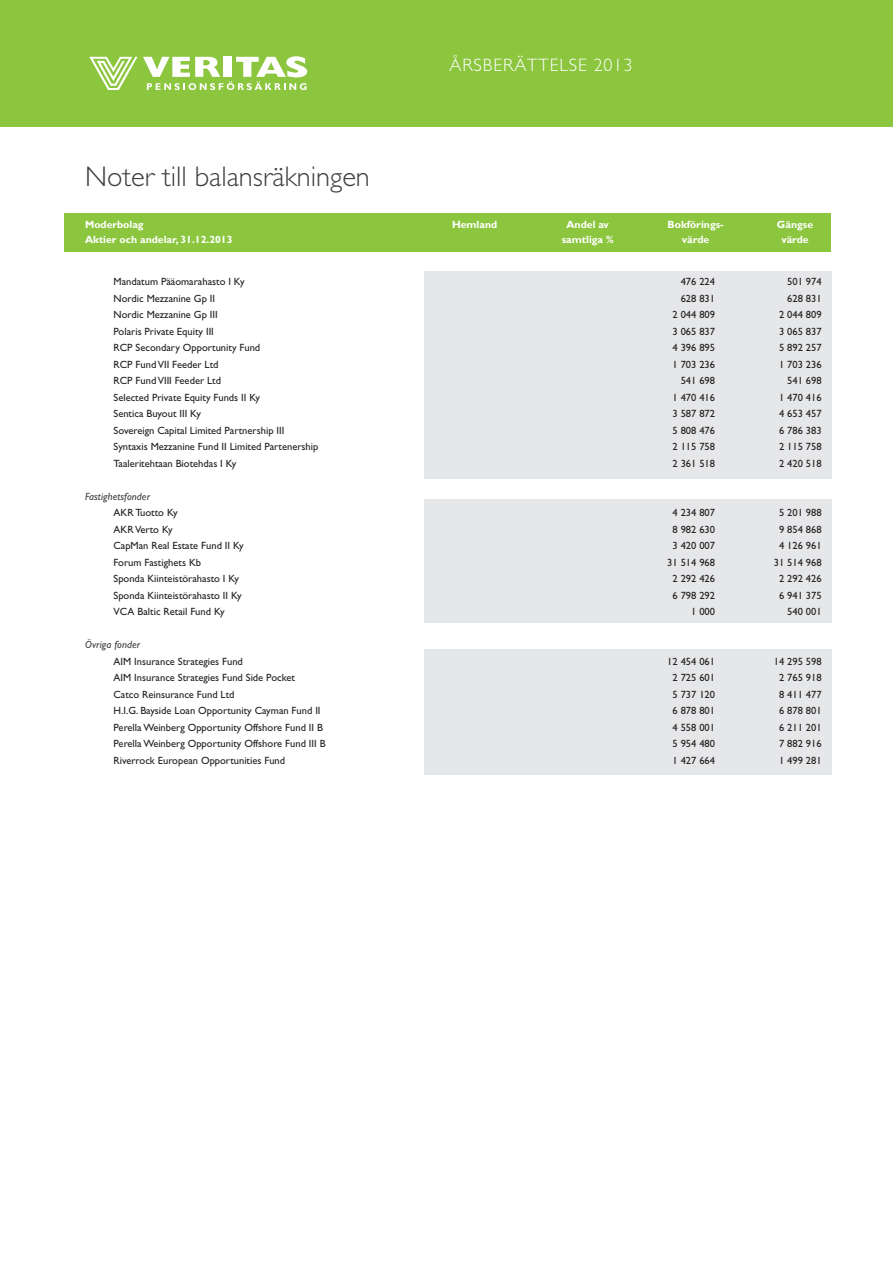
<style>
.page{position:relative;width:893px;height:1263px;background:#fff}
.page>*{position:absolute;margin:0;border:0;box-sizing:border-box;transform-origin:0 0}
.B_tilinpäätös_-_pääo{font:300 28.5px "Gill Sans";color:#3e3e3f}
.t1{font:300 18px "Gill Sans";letter-spacing:.05em;color:#fff}
.B_tilinpäätös_-_4_sa{font:10.5px "Gill Sans";color:#231f20}
.t2{font:700 10.5px/15px "Gill Sans";color:#fff;text-align:center}
.B_tilinpäätös_-_4_sa-2{font:italic 10.5px "Gill Sans";letter-spacing:.01em;color:#3e3e3f}
</style>
<div class="page">
<div style="left:64px;top:213px;width:767px;height:38px;background:#8cc63f"></div>
<div style="left:0;top:0;width:893px;height:127px;background:#8cc63f"></div>
<svg style="left:89px;top:56px;width:218px;height:34px"></svg>
<div style="left:424px;top:649px;width:407px;height:125px;background:#e6e7e9"></div>
<div style="left:424px;top:500px;width:407px;height:123px;background:#e6e7e9"></div>
<div style="left:424px;top:271px;width:407px;height:207px;background:#e6e7e9"></div>
<p class="B_tilinpäätös_-_pääo" style="left:85px;top:160px;width:286px">Noter till balansräkningen</p>
<h2 class="t1" style="left:449px;top:54px;width:184px">ÅRSBERÄTTELSE 2013</h2>
<p class="t2" style="left:85px;top:217px;width:60px">Moderbolag</p>
<p class="t2" style="left:452px;top:217px;width:47px">Hemland</p>
<p class="t2" style="left:85px;top:232px;width:149px">Aktier och andelar, 31.12.2013</p>
<p class="t2" style="left:562px;top:217px;width:53px">Andel av samtliga %</p>
<p class="t2" style="left:667px;top:217px;width:58px">Bokförings&shy;värde</p>
<p class="t2" style="left:777px;top:217px;width:38px">Gängse värde</p>
<p class="B_tilinpäätös_-_4_sa" style="left:114px;top:275px;width:133px">Mandatum Pääomarahasto I Ky</p>
<p class="B_tilinpäätös_-_4_sa" style="left:681px;top:275px;width:36px">476 224</p>
<p class="B_tilinpäätös_-_4_sa" style="left:787px;top:275px;width:36px">501 974</p>
<p class="B_tilinpäätös_-_4_sa" style="left:114px;top:292px;width:103px">Nordic Mezzanine Gp II</p>
<p class="B_tilinpäätös_-_4_sa" style="left:681px;top:292px;width:36px">628 831</p>
<p class="B_tilinpäätös_-_4_sa" style="left:787px;top:292px;width:36px">628 831</p>
<p class="B_tilinpäätös_-_4_sa" style="left:114px;top:308px;width:106px">Nordic Mezzanine Gp III</p>
<p class="B_tilinpäätös_-_4_sa" style="left:672px;top:308px;width:44px">2 044 809</p>
<p class="B_tilinpäätös_-_4_sa" style="left:779px;top:308px;width:44px">2 044 809</p>
<p class="B_tilinpäätös_-_4_sa" style="left:114px;top:325px;width:102px">Polaris Private Equity III</p>
<p class="B_tilinpäätös_-_4_sa" style="left:672px;top:325px;width:44px">3 065 837</p>
<p class="B_tilinpäätös_-_4_sa" style="left:779px;top:325px;width:44px">3 065 837</p>
<p class="B_tilinpäätös_-_4_sa" style="left:114px;top:341px;width:148px">RCP Secondary Opportunity Fund</p>
<p class="B_tilinpäätös_-_4_sa" style="left:672px;top:341px;width:44px">4 396 895</p>
<p class="B_tilinpäätös_-_4_sa" style="left:779px;top:341px;width:44px">5 892 257</p>
<p class="B_tilinpäätös_-_4_sa" style="left:114px;top:358px;width:106px">RCP Fund VII Feeder Ltd</p>
<p class="B_tilinpäätös_-_4_sa" style="left:672px;top:358px;width:44px">1 703 236</p>
<p class="B_tilinpäätös_-_4_sa" style="left:779px;top:358px;width:44px">1 703 236</p>
<p class="B_tilinpäätös_-_4_sa" style="left:114px;top:374px;width:109px">RCP Fund VIII Feeder Ltd</p>
<p class="B_tilinpäätös_-_4_sa" style="left:681px;top:374px;width:36px">541 698</p>
<p class="B_tilinpäätös_-_4_sa" style="left:787px;top:374px;width:36px">541 698</p>
<p class="B_tilinpäätös_-_4_sa" style="left:114px;top:391px;width:148px">Selected Private Equity Funds II Ky</p>
<p class="B_tilinpäätös_-_4_sa" style="left:672px;top:391px;width:44px">1 470 416</p>
<p class="B_tilinpäätös_-_4_sa" style="left:779px;top:391px;width:44px">1 470 416</p>
<p class="B_tilinpäätös_-_4_sa" style="left:114px;top:407px;width:89px">Sentica Buyout III Ky</p>
<p class="B_tilinpäätös_-_4_sa" style="left:672px;top:407px;width:44px">3 587 872</p>
<p class="B_tilinpäätös_-_4_sa" style="left:779px;top:407px;width:44px">4 653 457</p>
<p class="B_tilinpäätös_-_4_sa" style="left:114px;top:424px;width:172px">Sovereign Capital Limited Partnership III</p>
<p class="B_tilinpäätös_-_4_sa" style="left:672px;top:424px;width:44px">5 808 476</p>
<p class="B_tilinpäätös_-_4_sa" style="left:779px;top:424px;width:44px">6 786 383</p>
<p class="B_tilinpäätös_-_4_sa" style="left:114px;top:440px;width:206px">Syntaxis Mezzanine Fund II Limited Partenership</p>
<p class="B_tilinpäätös_-_4_sa" style="left:672px;top:440px;width:44px">2 115 758</p>
<p class="B_tilinpäätös_-_4_sa" style="left:779px;top:440px;width:44px">2 115 758</p>
<p class="B_tilinpäätös_-_4_sa" style="left:114px;top:457px;width:125px">Taaleritehtaan Biotehdas I Ky</p>
<p class="B_tilinpäätös_-_4_sa" style="left:672px;top:457px;width:44px">2 361 518</p>
<p class="B_tilinpäätös_-_4_sa" style="left:779px;top:457px;width:44px">2 420 518</p>
<p class="B_tilinpäätös_-_4_sa-2" style="left:85px;top:490px;width:66px">Fastighetsfonder</p>
<p class="B_tilinpäätös_-_4_sa" style="left:114px;top:506px;width:66px">AKR Tuotto Ky</p>
<p class="B_tilinpäätös_-_4_sa" style="left:672px;top:506px;width:44px">4 234 807</p>
<p class="B_tilinpäätös_-_4_sa" style="left:779px;top:506px;width:44px">5 201 988</p>
<p class="B_tilinpäätös_-_4_sa" style="left:114px;top:523px;width:61px">AKR Verto Ky</p>
<p class="B_tilinpäätös_-_4_sa" style="left:672px;top:523px;width:44px">8 982 630</p>
<p class="B_tilinpäätös_-_4_sa" style="left:779px;top:523px;width:44px">9 854 868</p>
<p class="B_tilinpäätös_-_4_sa" style="left:114px;top:539px;width:132px">CapMan Real Estate Fund II Ky</p>
<p class="B_tilinpäätös_-_4_sa" style="left:672px;top:539px;width:44px">3 420 007</p>
<p class="B_tilinpäätös_-_4_sa" style="left:779px;top:539px;width:44px">4 126 961</p>
<p class="B_tilinpäätös_-_4_sa" style="left:114px;top:556px;width:89px">Forum Fastighets Kb</p>
<p class="B_tilinpäätös_-_4_sa" style="left:667px;top:556px;width:49px">31 514 968</p>
<p class="B_tilinpäätös_-_4_sa" style="left:774px;top:556px;width:49px">31 514 968</p>
<p class="B_tilinpäätös_-_4_sa" style="left:114px;top:572px;width:127px">Sponda Kiinteistörahasto I Ky</p>
<p class="B_tilinpäätös_-_4_sa" style="left:672px;top:572px;width:44px">2 292 426</p>
<p class="B_tilinpäätös_-_4_sa" style="left:779px;top:572px;width:44px">2 292 426</p>
<p class="B_tilinpäätös_-_4_sa" style="left:114px;top:589px;width:130px">Sponda Kiinteistörahasto II Ky</p>
<p class="B_tilinpäätös_-_4_sa" style="left:672px;top:589px;width:44px">6 798 292</p>
<p class="B_tilinpäätös_-_4_sa" style="left:779px;top:589px;width:44px">6 941 375</p>
<p class="B_tilinpäätös_-_4_sa" style="left:114px;top:605px;width:113px">VCA Baltic Retail Fund Ky</p>
<p class="B_tilinpäätös_-_4_sa" style="left:691px;top:605px;width:25px">1 000</p>
<p class="B_tilinpäätös_-_4_sa" style="left:787px;top:605px;width:36px">540 001</p>
<p class="B_tilinpäätös_-_4_sa-2" style="left:85px;top:638px;width:57px">Övriga fonder</p>
<p class="B_tilinpäätös_-_4_sa" style="left:114px;top:655px;width:131px">AIM Insurance Strategies Fund</p>
<p class="B_tilinpäätös_-_4_sa" style="left:667px;top:655px;width:49px">12 454 061</p>
<p class="B_tilinpäätös_-_4_sa" style="left:774px;top:655px;width:49px">14 295 598</p>
<p class="B_tilinpäätös_-_4_sa" style="left:114px;top:671px;width:183px">AIM Insurance Strategies Fund Side Pocket</p>
<p class="B_tilinpäätös_-_4_sa" style="left:672px;top:671px;width:44px">2 725 601</p>
<p class="B_tilinpäätös_-_4_sa" style="left:779px;top:671px;width:44px">2 765 918</p>
<p class="B_tilinpäätös_-_4_sa" style="left:114px;top:688px;width:123px">Catco Reinsurance Fund Ltd</p>
<p class="B_tilinpäätös_-_4_sa" style="left:672px;top:688px;width:44px">5 737 120</p>
<p class="B_tilinpäätös_-_4_sa" style="left:779px;top:688px;width:44px">8 411 477</p>
<p class="B_tilinpäätös_-_4_sa" style="left:114px;top:704px;width:209px">H.I.G. Bayside Loan Opportunity Cayman Fund II</p>
<p class="B_tilinpäätös_-_4_sa" style="left:672px;top:704px;width:44px">6 878 801</p>
<p class="B_tilinpäätös_-_4_sa" style="left:779px;top:704px;width:44px">6 878 801</p>
<p class="B_tilinpäätös_-_4_sa" style="left:114px;top:721px;width:211px">Perella Weinberg Opportunity Offshore Fund II B</p>
<p class="B_tilinpäätös_-_4_sa" style="left:672px;top:721px;width:44px">4 558 001</p>
<p class="B_tilinpäätös_-_4_sa" style="left:779px;top:721px;width:44px">6 211 201</p>
<p class="B_tilinpäätös_-_4_sa" style="left:114px;top:737px;width:214px">Perella Weinberg Opportunity Offshore Fund III B</p>
<p class="B_tilinpäätös_-_4_sa" style="left:672px;top:737px;width:44px">5 954 480</p>
<p class="B_tilinpäätös_-_4_sa" style="left:779px;top:737px;width:44px">7 882 916</p>
<p class="B_tilinpäätös_-_4_sa" style="left:114px;top:754px;width:173px">Riverrock European Opportunities Fund</p>
<p class="B_tilinpäätös_-_4_sa" style="left:672px;top:754px;width:44px">1 427 664</p>
<p class="B_tilinpäätös_-_4_sa" style="left:779px;top:754px;width:44px">1 499 281</p>
</div>
